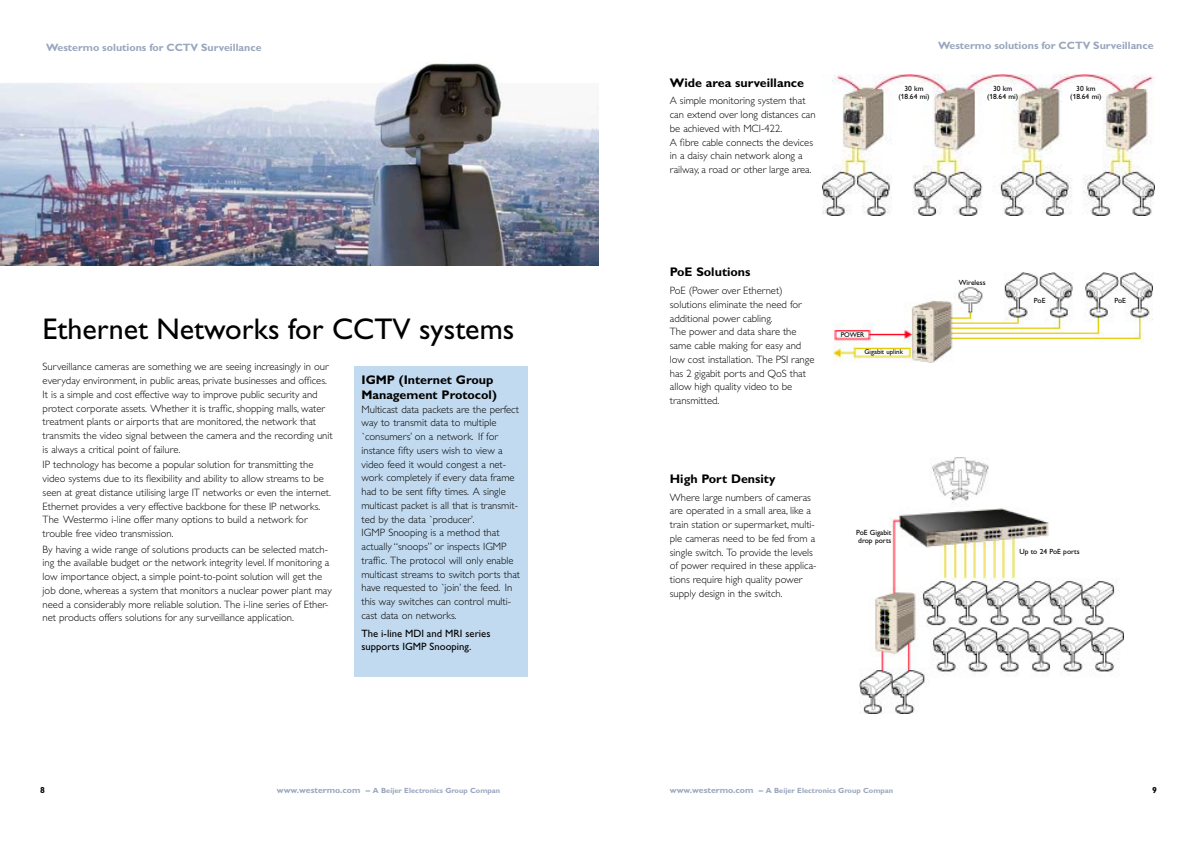
<style>
.page{position:relative;width:1198px;height:847px;background:#fff}
.page>*{position:absolute;margin:0;border:0;box-sizing:border-box;transform-origin:0 0}
.t1{font:30px "Gill Alt One Mod";color:#000}
.t2{font:700 12.5px/14.8px "Gill Alt One Mod";color:#000}
.t3{font:300 10.62px/13.8px "Gill Alt One Mod";color:#000}
.t4{font:700 10.62px "Gill Alt One Mod";color:#99a6bd}
.t5{font:10.62px/13.8px "Gill Alt One Mod";color:#000}
.t6{font:700 8.75px "Gill Alt One Mod";color:#000}
.t7{font:700 7.5px "Gill Alt One Mod";color:#99a6bd}
.t8{font:7.5px/8.1px "Gill Alt One Mod";color:#000;text-align:center}
.t9{font:6.88px "Gill Alt One Mod";color:#000}
.s1{font-size:8.75px}
</style>
<div class="page">
<img style="left:834px;top:272px;width:318px;height:90px">
<img style="left:822px;top:74px;width:333px;height:142px">
<img style="left:859px;top:457px;width:264px;height:256px">
<img style="left:0;top:62px;width:599px;height:204px">
<div style="left:354px;top:366px;width:174px;height:311px;background:#c2daef"></div>
<p class="t4" style="left:46px;top:41px;width:217px">Westermo solutions for CCTV Surveillance</p>
<h1 class="t1" style="left:43px;top:312px;width:473px">Ethernet Networks for CCTV systems</h1>
<p class="t3" style="left:43px;top:360px;width:291px">Surveillance cameras are something we are seeing increasingly in our everyday environment, in public areas, private businesses and offices.<br>It is a simple and cost effective way to improve public security and protect corporate assets. Whether it is traffic, shopping malls, water treatment plants or airports that are monitored, the network that transmits the video signal between the camera and the recording unit is always a critical point of failure.</p>
<p class="t3" style="left:43px;top:458px;width:290px">IP technology has become a popular solution for transmitting the video systems due to its flexibility and ability to allow streams to be seen at great distance utilising large IT networks or even the internet.<br>Ethernet provides a very effective backbone for these IP networks.<br>The Westermo i-line offer many options to build a network for trouble free video transmission.</p>
<p class="t3" style="left:43px;top:542px;width:291px">By having a wide range of solutions products can be selected match&shy;ing the available budget or the network integrity level. If monitoring a low importance object, a simple point-to-point solution will get the job done, whereas a system that monitors a nuclear power plant may need a considerably more reliable solution. The i-line series of Ether&shy;net products offers solutions for any surveillance application.</p>
<p class="t2" style="left:361px;top:372px;width:137px">IGMP (Internet Group<br>Management Protocol)</p>
<p class="t3" style="left:361px;top:402px;width:160px">Multicast data packets are the perfect way to transmit data to multiple `consumers’ on a network. If for instance fifty users wish to view a video feed it would congest a net&shy;work completely if every data frame had to be sent fifty times. A single multicast packet is all that is transmit&shy;ted by the data `producer’.<br>IGMP Snooping is a method that actually “snoops” or inspects IGMP traffic. The protocol will only enable multicast streams to switch ports that have requested to `join’ the feed. In this way switches can control multi&shy;cast data on networks.</p>
<p class="t5" style="left:361px;top:626px;width:130px">The i-line MDI and MRI series supports IGMP Snooping.</p>
<p class="t2" style="left:670px;top:75px;width:136px">Wide area surveillance</p>
<p class="t3" style="left:670px;top:94px;width:147px">A simple monitoring system that can extend over long distances can be achieved with MCI-422.<br>A fibre cable connects the devices in a daisy chain network along a railway, a road or other large area.</p>
<p class="t4" style="left:938px;top:39px;width:217px">Westermo solutions for CCTV Surveillance</p>
<p class="t8" style="left:898px;top:84px;width:33px">30 km (18.64 mi)</p>
<p class="t8" style="left:987px;top:84px;width:33px">30 km (18.64 mi)</p>
<p class="t8" style="left:1070px;top:84px;width:33px">30 km (18.64 mi)</p>
<p class="t2" style="left:670px;top:265px;width:82px">PoE Solutions</p>
<p class="t3" style="left:670px;top:284px;width:146px">PoE (Power over Ethernet) solutions eliminate the need for additional power cabling.<br>The power and data share the same cable making for easy and low cost installation. The PSI range has 2 gigabit ports and QoS that allow high quality video to be transmitted.</p>
<p class="t9" style="left:841px;top:331px;width:25px">POWER</p>
<p class="t9" style="left:864px;top:348px;width:40px">Gigabit uplink</p>
<p class="t2" style="left:670px;top:471px;width:107px">High Port Density</p>
<p class="t3" style="left:670px;top:490px;width:148px">Where large numbers of cameras are operated in a small area, like a train station or supermarket, multi&shy;ple cameras need to be fed from a single switch. To provide the levels of power required in these applica&shy;tions require high quality power supply design in the switch.</p>
<p class="t8" style="left:856px;top:528px;width:37px;text-align:left">PoE Gigabit drop ports</p>
<p class="t8" style="left:958px;top:279px;width:28px">Wireless</p>
<p class="t8" style="left:1034px;top:296px;width:13px">PoE</p>
<p class="t8" style="left:1114px;top:296px;width:13px">PoE</p>
<p class="t8" style="left:1019px;top:547px;width:62px">Up to 24 PoE ports</p>
<p class="t6" style="left:40px;top:785px;width:6px">8</p>
<p class="t7" style="left:277px;top:786px;width:225px"><span class="s1">www.westermo.com –</span> A Beijer Electronics Group Compan</p>
<p class="t6" style="left:1152px;top:785px;width:6px">9</p>
<p class="t7" style="left:670px;top:786px;width:225px"><span class="s1">www.westermo.com –</span> A Beijer Electronics Group Compan</p>
</div>
